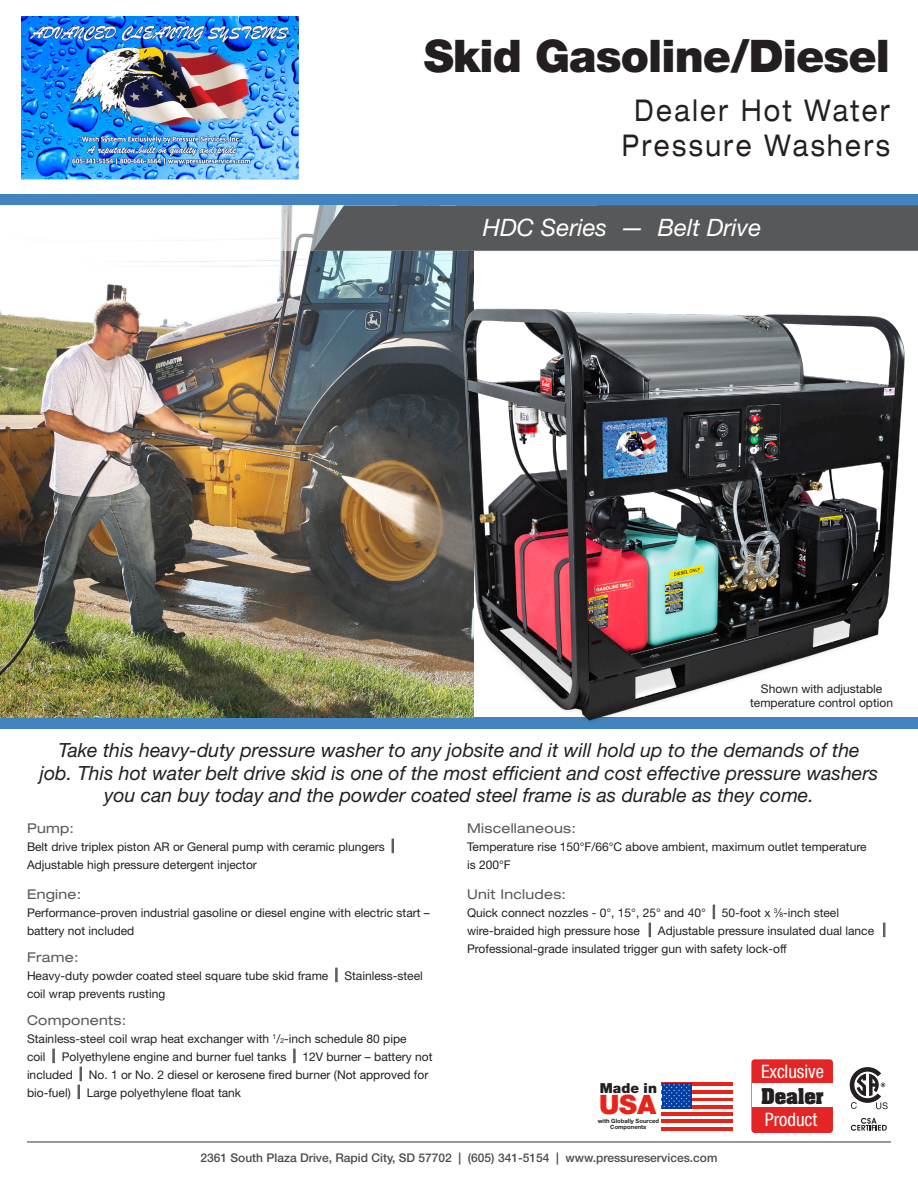
<style>
.page{position:relative;width:918px;height:1188px;background:#fff}
.page>*{position:absolute;margin:0;border:0;box-sizing:border-box;transform-origin:0 0}
.t1{font:900 45px "Helvetica Neue LT Std";letter-spacing:-.02em;color:#231f20}
.t2{font:expanded 30px "Helvetica Neue LT Std";letter-spacing:.1em;color:#231f20;scale:.8 1}
.t3{font:900 26.7px "Helvetica Neue LT Std";color:#e72419}
.t4{font:italic 24px "Helvetica Neue LT Std";color:#fff}
.t5{font:italic 19.5px/22.5px "Helvetica Neue LT Std";color:#231f20;text-align:center}
.t6{font:condensed 18.6px "Helvetica Neue";color:#fff}
.t7{font:700 18.6px "Aachen LT";color:#231f20}
.t8{font:900 13.8px "Helvetica Neue LT Std";color:#231f20}
.t9{font:expanded 13.5px "Helvetica Neue LT Std";letter-spacing:.02em;color:#57585a}
.t10{font:12px/18px "Helvetica Neue LT Std";color:#231f20}
.t11{font:500 12px "Helvetica Neue LT Std";color:#4b4c4d}
.t12{font:700 5.85px/5.8px "Helvetica Neue LT Std";color:#231f20;text-align:center}
.s1{font-size:7.05px}
.s2{font-size:6.6px}
</style>
<div class="page">
<img style="left:21px;top:16px;width:278px;height:163px">
<hr style="left:27px;top:1141px;width:864px;height:2px;background:#4b4c4d">
<div style="left:0;top:194px;width:918px;height:12px;background:#4383c0"></div>
<div style="left:0;top:718px;width:918px;height:11px;background:#4383c0"></div>
<img style="left:0;top:251px;width:473px;height:467px">
<div style="left:0;top:205px;width:596px;height:46px;background:#fff"></div>
<div style="left:313px;top:205px;width:605px;height:46px;background:#57585a"></div>
<img style="left:457px;top:299px;width:458px;height:422px">
<svg style="left:661px;top:1082px;width:72px;height:49px"></svg>
<svg style="left:850px;top:1067px;width:38px;height:42px"></svg>
<svg style="left:851px;top:1118px;width:36px;height:13px"></svg>
<div style="left:751px;top:1059px;width:82px;height:74px;background:#e32525;border-radius:3px"></div>
<div style="left:752px;top:1084px;width:80px;height:23px;background:#fff"></div>
<p class="t1" style="left:424px;top:29px;width:468px">Skid Gasoline/Diesel</p>
<p class="t2" style="left:635px;top:92px;width:321px">Dealer Hot Water</p>
<p class="t2" style="left:622px;top:127px;width:337px">Pressure Washers</p>
<p class="t4" style="left:483px;top:213px;width:280px">HDC Series — Belt Drive</p>
<p class="t10" style="left:761px;top:680px;width:123px">Shown with adjustable</p>
<p class="t10" style="left:750px;top:694px;width:144px">temperature control option</p>
<p class="t5" style="left:58px;top:739px;width:803px">Take this heavy-duty pressure washer to any jobsite and it will hold up to the demands of the</p>
<p class="t5" style="left:40px;top:761px;width:840px">job. This hot water belt drive skid is one of the most efficient and cost effective pressure washers you can buy today and the powder coated steel frame is as durable as they come.</p>
<p class="t9" style="left:27px;top:820px;width:49px">Pump:</p>
<p class="t10" style="left:27px;top:838px;width:359px">Belt drive triplex piston AR or General pump with ceramic plungers</p>
<p class="t10" style="left:27px;top:856px;width:231px">Adjustable high pressure detergent injector</p>
<p class="t9" style="left:27px;top:886px;width:56px">Engine:</p>
<p class="t10" style="left:27px;top:904px;width:404px">Performance-proven industrial gasoline or diesel engine with electric start – battery not included</p>
<p class="t9" style="left:27px;top:949px;width:53px">Frame:</p>
<p class="t10" style="left:27px;top:967px;width:303px">Heavy-duty powder coated steel square tube skid frame</p>
<p class="t10" style="left:344px;top:967px;width:80px">Stainless-steel</p>
<p class="t10" style="left:27px;top:985px;width:140px">coil wrap prevents rusting</p>
<p class="t9" style="left:27px;top:1012px;width:101px">Components:</p>
<p class="t10" style="left:27px;top:1030px;width:381px">Stainless-steel coil wrap heat exchanger with <sup>1</sup>/<span class="s1">2</span>-inch schedule 80 pipe</p>
<p class="t10" style="left:27px;top:1048px;width:20px">coil</p>
<p class="t10" style="left:62px;top:1048px;width:226px">Polyethylene engine and burner fuel tanks</p>
<p class="t10" style="left:302px;top:1048px;width:132px">12V burner – battery not</p>
<p class="t10" style="left:27px;top:1066px;width:47px">included</p>
<p class="t10" style="left:89px;top:1066px;width:341px">No. 1 or No. 2 diesel or kerosene fired burner (Not approved for</p>
<p class="t10" style="left:27px;top:1084px;width:45px">bio-fuel)</p>
<p class="t10" style="left:87px;top:1084px;width:156px">Large polyethylene float tank</p>
<p class="t9" style="left:467px;top:820px;width:110px">Miscellaneous:</p>
<p class="t10" style="left:467px;top:838px;width:401px">Temperature rise 150°F/66°C above ambient, maximum outlet temperature</p>
<p class="t10" style="left:467px;top:856px;width:45px">is 200°F</p>
<p class="t9" style="left:467px;top:886px;width:101px">Unit Includes:</p>
<p class="t10" style="left:467px;top:904px;width:240px">Quick connect nozzles - 0°, 15°, 25° and 40°</p>
<p class="t10" style="left:722px;top:904px;width:119px">50-foot x <sup>3</sup>⁄<span class="s2">8</span>-inch steel</p>
<p class="t10" style="left:467px;top:922px;width:174px">wire-braided high pressure hose</p>
<p class="t10" style="left:658px;top:922px;width:218px">Adjustable pressure insulated dual lance</p>
<p class="t10" style="left:467px;top:940px;width:321px">Professional-grade insulated trigger gun with safety lock-off</p>
<p class="t6" style="left:761px;top:1061px;width:65px">Exclusive</p>
<p class="t6" style="left:765px;top:1109px;width:54px">Product</p>
<p class="t8" style="left:600px;top:1080px;width:59px">Made in</p>
<p class="t12" style="left:598px;top:1118px;width:63px">with Globally Sourced<br>Components</p>
<p class="t7" style="left:761px;top:1082px;width:64px">Dealer</p>
<p class="t3" style="left:599px;top:1089px;width:59px">USA</p>
<p class="t11" style="left:201px;top:1151px;width:518px">2361 South Plaza Drive, Rapid City, SD 57702 | (605) 341-5154 | www.pressureservices.com</p>
</div>
